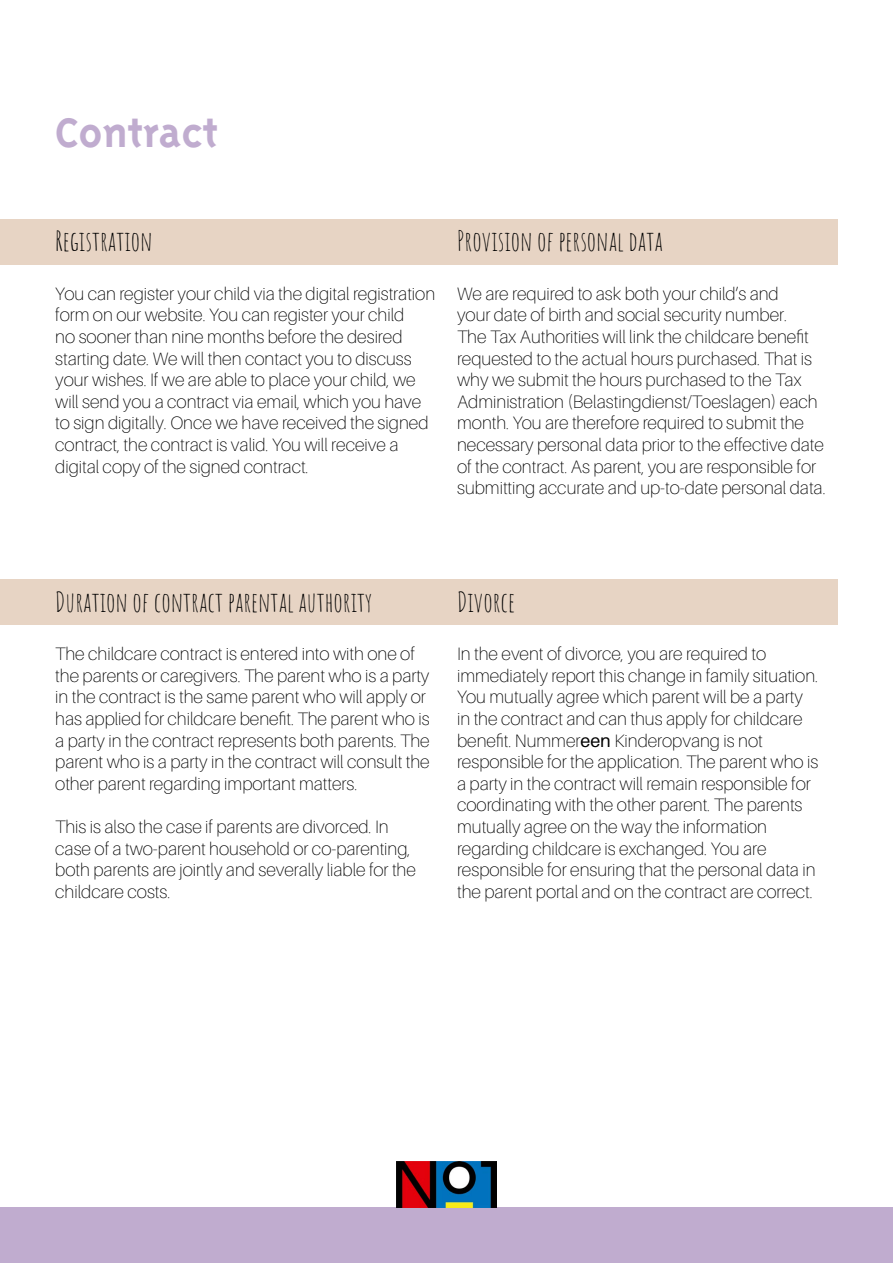
<style>
.page{position:relative;width:893px;height:1263px;background:#fff}
.page>*{position:absolute;margin:0;border:0;box-sizing:border-box;transform-origin:0 0}
.t1{font:47.25px "Triplex Bold Lining";color:#c0accf}
.t2{font:27px "Amatic SC";color:#000}
.t3{font:100 18px/21.6px "Aileron";color:#000}
.s1{font-weight:400}
</style>
<div class="page">
<div style="left:0;top:1208px;width:893px;height:55px;background:#c0accf"></div>
<img style="left:396px;top:1161px;width:101px;height:46px">
<div style="left:0;top:219px;width:436px;height:46px;background:#e7d4c4"></div>
<div style="left:389px;top:219px;width:449px;height:46px;background:#e7d4c4"></div>
<div style="left:0;top:579px;width:436px;height:46px;background:#e7d4c4"></div>
<div style="left:389px;top:579px;width:449px;height:46px;background:#e7d4c4"></div>
<h1 class="t1" style="left:55px;top:105px;width:164px">Contract</h1>
<h2 class="t2" style="left:55px;top:222px;width:99px">Registration</h2>
<h2 class="t2" style="left:457px;top:222px;width:207px">Provision of personal data</h2>
<p class="t3" style="left:55px;top:283px;width:381px">You can register your child via the digital registration form on our website. You can register your child<br>no sooner than nine months before the desired starting date. We will then contact you to discuss your wishes. If we are able to place your child, we will send you a contract via email, which you have to sign digitally. Once we have received the signed contract, the contract is valid. You will receive a digital copy of the signed contract.</p>
<p class="t3" style="left:457px;top:283px;width:370px">We are required to ask both your child’s and<br>your date of birth and social security number.<br>The Tax Authorities will link the childcare benefit requested to the actual hours purchased. That is why we submit the hours purchased to the Tax Administration (Belastingdienst/Toeslagen) each month. You are therefore required to submit the necessary personal data prior to the effective date of the contract. As parent, you are responsible for submitting accurate and up-to-date personal data.</p>
<h2 class="t2" style="left:55px;top:582px;width:319px">Duration of contract parental authority</h2>
<h2 class="t2" style="left:457px;top:582px;width:60px">Divorce</h2>
<p class="t3" style="left:55px;top:643px;width:376px">The childcare contract is entered into with one of the parents or caregivers. The parent who is a party in the contract is the same parent who will apply or has applied for childcare benefit. The parent who is a party in the contract represents both parents. The parent who is a party in the contract will consult the other parent regarding important matters.</p>
<p class="t3" style="left:55px;top:816px;width:362px">This is also the case if parents are divorced. In case of a two-parent household or co-parenting, both parents are jointly and severally liable for the childcare costs.</p>
<p class="t3" style="left:457px;top:643px;width:363px">In the event of divorce, you are required to immediately report this change in family situation.<br>You mutually agree which parent will be a party in the contract and can thus apply for childcare benefit. Nummer<span class="s1">een</span> Kinderopvang is not responsible for the application. The parent who is a party in the contract will remain responsible for coordinating with the other parent. The parents mutually agree on the way the information regarding childcare is exchanged. You are responsible for ensuring that the personal data in the parent portal and on the contract are correct.</p>
</div>
